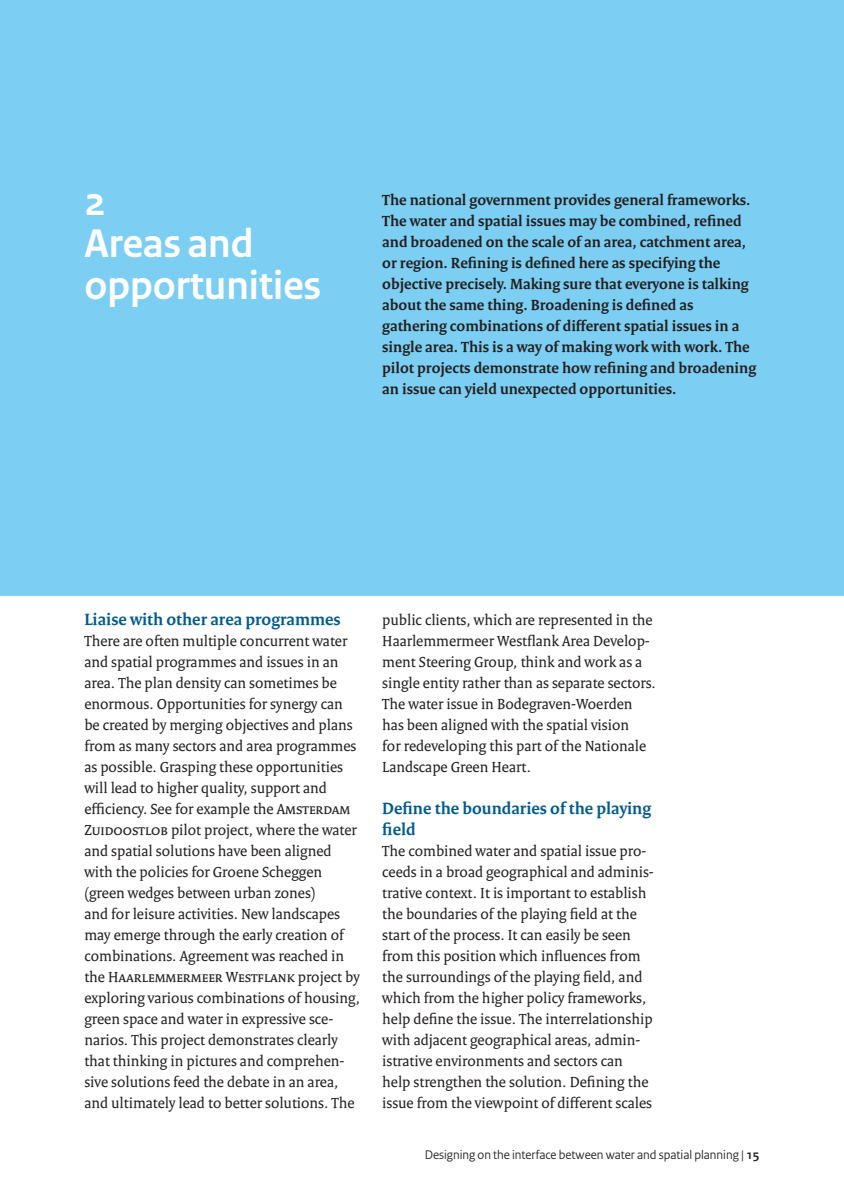
<style>
.page{position:relative;width:844px;height:1191px;background:#fff}
.page>*{position:absolute;margin:0;border:0;box-sizing:border-box;transform-origin:0 0}
.t1{font:700 42px/42px "Rijksoverheid Sans";color:#fff}
.t2{font:700 17.5px/21px "Rijksoverheid Serif";color:#005b8f}
.t3{font:15.75px/21px "Rijksoverheid Serif";color:#231f20}
.t4{font:700 15.75px/21px "Rijksoverheid Serif";color:#231f20}
.t5{font:13.12px "Rijksoverheid Sans";color:#231f20}
.s1{font-weight:700}
</style>
<div class="page">
<div style="left:0;top:0;width:843px;height:595px;background:#7ccff2"></div>
<h1 class="t1" style="left:84px;top:181px;width:238px">2<br>Areas and opportunities</h1>
<p class="t4" style="left:382px;top:189px;width:375px">The national government provides general frameworks.<br>The water and spatial issues may be combined, refined and broadened on the scale of an area, catchment area, or region. Refining is defined here as specifying the objective precisely. Making sure that everyone is talking about the same thing. Broadening is defined as gathering combinations of different spatial issues in a single area. This is a way of making work with work. The pilot projects demonstrate how refining and broadening an issue can yield unexpected opportunities.</p>
<p class="t2" style="left:84px;top:608px;width:257px">Liaise with other area programmes</p>
<p class="t3" style="left:84px;top:630px;width:277px">There are often multiple concurrent water and spatial programmes and issues in an area. The plan density can sometimes be enormous. Opportunities for synergy can be created by merging objectives and plans from as many sectors and area programmes as possible. Grasping these opportunities will lead to higher quality, support and efficiency. See for example the Amsterdam Zuidoostlob pilot project, where the water and spatial solutions have been aligned with the policies for Groene Scheggen (green wedges between urban zones)<br>and for leisure activities. New landscapes may emerge through the early creation of combinations. Agreement was reached in the Haarlemmermeer Westflank project by exploring various combinations of housing, green space and water in expressive sce&shy;narios. This project demonstrates clearly that thinking in pictures and comprehen&shy;sive solutions feed the debate in an area, and ultimately lead to better solutions. The</p>
<p class="t3" style="left:382px;top:609px;width:275px">public clients, which are represented in the Haarlemmermeer Westflank Area Develop&shy;ment Steering Group, think and work as a single entity rather than as separate sectors.<br>The water issue in Bodegraven-Woerden has been aligned with the spatial vision<br>for redeveloping this part of the Nationale Landscape Green Heart.</p>
<p class="t2" style="left:382px;top:797px;width:270px">Define the boundaries of the playing field</p>
<p class="t3" style="left:382px;top:840px;width:273px">The combined water and spatial issue pro&shy;ceeds in a broad geographical and adminis&shy;trative context. It is important to establish the boundaries of the playing field at the start of the process. It can easily be seen from this position which influences from the surroundings of the playing field, and which from the higher policy frameworks, help define the issue. The interrelationship with adjacent geographical areas, admin&shy;istrative environments and sectors can help strengthen the solution. Defining the issue from the viewpoint of different scales</p>
<p class="t5" style="left:424px;top:1146px;width:336px">Designing on the interface between water and spatial planning | <span class="s1">15</span></p>
</div>
